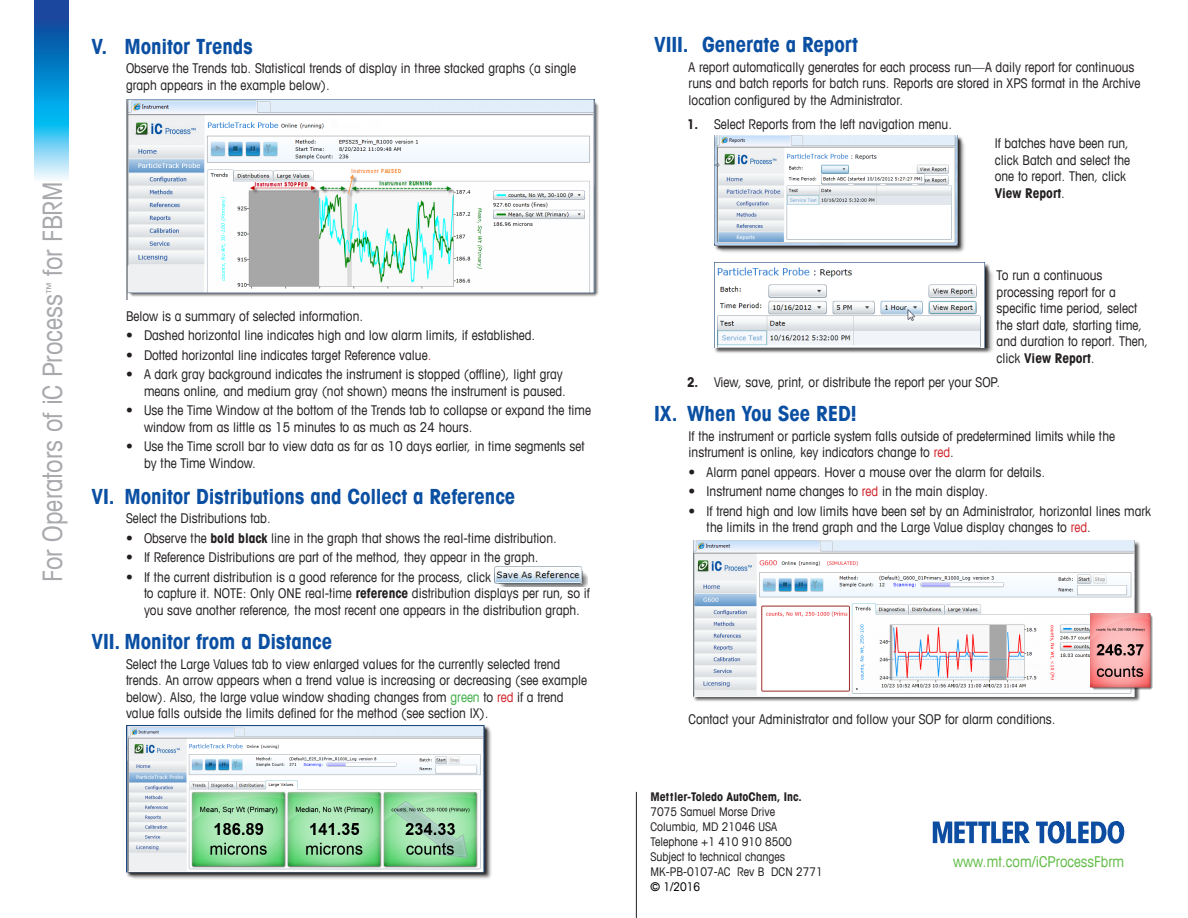
<style>
.page{position:relative;width:1188px;height:918px;background:#fff}
.page>*{position:absolute;margin:0;border:0;box-sizing:border-box;transform-origin:0 0}
.Vertical_text{font:condensed 27px "Avant Garde Com";letter-spacing:-.005em;color:#a8a9ad}
.t1{font:700 condensed 21px "Avant Garde Com";letter-spacing:-.005em;color:#0a4fa2}
.Paragraph_Style_1{font:condensed 15px "Avant Garde Com";color:#60bb46}
.t2{font:condensed 13.5px/16.5px "Avant Garde Com";color:#231f20}
.Address_Block{font:condensed 12px/15px "Avant Garde Com";color:#231f20}
.Address_Block-2{font:700 condensed 12px "Avant Garde Com";color:#231f20}
.Address_Block-3{font:condensed 12px "Avant Garde Com";color:#000}
.s1{color:#d1232a}
.s2{font-weight:700}
.s3{color:#40ae49}
</style>
<div class="page">
<svg style="left:933px;top:821px;width:97px;height:22px"></svg>
<svg style="left:1036px;top:821px;width:88px;height:23px"></svg>
<img style="left:35px;top:0;width:34px;height:179px">
<img style="left:126px;top:99px;width:473px;height:201px">
<img style="left:495px;top:566px;width:92px;height:21px">
<div style="left:126px;top:725px;width:367px;height:155px;background:#231f20;opacity:.75"></div>
<img style="left:126px;top:726px;width:364px;height:151px">
<div style="left:714px;top:136px;width:252px;height:118px;background:#f2f2f2"></div>
<img style="left:714px;top:136px;width:250px;height:116px">
<div style="left:715px;top:263px;width:280px;height:91px;background:#231f20;opacity:.75"></div>
<img style="left:714px;top:263px;width:280px;height:85px">
<hr style="left:636px;top:792px;width:1px;height:126px;background:#231f20">
<div style="left:693px;top:541px;width:448px;height:161px;background:#231f20;opacity:.75"></div>
<img style="left:693px;top:541px;width:441px;height:155px">
<img style="left:1091px;top:614px;width:62px;height:78px">
<p class="t1" style="left:92px;top:33px;width:163px">V. Monitor Trends</p>
<p class="t2" style="left:126px;top:60px;width:452px">Observe the Trends tab. Statistical trends of display in three stacked graphs (a single graph appears in the example below).</p>
<p class="Vertical_text" style="left:36px;top:582px;width:402px;rotate:-90deg">For Operators of iC Process<sup>™</sup> for FBRM</p>
<p class="t2" style="left:126px;top:307px;width:239px">Below is a summary of selected information.</p>
<p class="t2" style="left:126px;top:327px;width:411px">• Dashed horizontal line indicates high and low alarm limits, if established.</p>
<p class="t2" style="left:126px;top:346px;width:307px">• Dotted horizontal line indicates target Reference value<span class="s1">.</span></p>
<p class="t2" style="left:126px;top:366px;width:441px;text-align:right">• A dark gray background indicates the instrument is stopped (offline), light gray means online, and medium gray (not shown) means the instrument is paused.</p>
<p class="t2" style="left:144px;top:402px;width:449px;text-indent:-18px">• Use the Time Window at the bottom of the Trends tab to collapse or expand the time window from as little as 15 minutes to as much as 24 hours.</p>
<p class="t2" style="left:144px;top:438px;width:442px;text-indent:-18px">• Use the Time scroll bar to view data as far as 10 days earlier, in time segments set by the Time Window.</p>
<p class="t1" style="left:92px;top:483px;width:425px">VI. Monitor Distributions and Collect a Reference</p>
<p class="t2" style="left:126px;top:510px;width:146px">Select the Distributions tab.</p>
<p class="t2" style="left:126px;top:529px;width:432px">• Observe the <span class="s2">bold black</span> line in the graph that shows the real-time distribution.</p>
<p class="t2" style="left:126px;top:549px;width:414px">• If Reference Distributions are part of the method, they appear in the graph.</p>
<p class="t2" style="left:144px;top:568px;width:447px;text-indent:-18px">• If the current distribution is a good reference for the process, click<br>to capture it. NOTE: Only ONE real-time <span class="s2">reference</span> distribution displays per run, so if you save another reference, the most recent one appears in the distribution graph.</p>
<p class="t1" style="left:92px;top:628px;width:242px">VII. Monitor from a Distance</p>
<p class="t2" style="left:126px;top:655px;width:463px">Select the Large Values tab to view enlarged values for the currently selected trend trends. An arrow appears when a trend value is increasing or decreasing (see example below). Also, the large value window shading changes from <span class="s3">green</span> to <span class="s1">red</span> if a trend value falls outside the limits defined for the method (see section IX).</p>
<p class="t1" style="left:654px;top:31px;width:205px">VIII. Generate a Report</p>
<p class="t2" style="left:689px;top:58px;width:454px">A report automatically generates for each process run—A daily report for continuous runs and batch reports for batch runs. Reports are stored in XPS format in the Archive location configured by the Administrator.</p>
<p class="t2" style="left:687px;top:115px;width:267px"><span class="s2">1.</span> Select Reports from the left navigation menu.</p>
<p class="t2" style="left:995px;top:135px;width:137px">If batches have been run, click Batch and select the one to report. Then, click<br><span class="s2">View Report</span>.</p>
<p class="t2" style="left:997px;top:267px;width:153px">To run a continuous processing report for a specific time period, select the start date, starting time, and duration to report. Then, click <span class="s2">View Report</span>.</p>
<p class="t2" style="left:687px;top:373px;width:315px"><span class="s2">2.</span> View, save, print, or distribute the report per your SOP.</p>
<p class="t1" style="left:654px;top:400px;width:204px">IX. When You See RED!</p>
<p class="t2" style="left:689px;top:427px;width:428px">If the instrument or particle system falls outside of predetermined limits while the instrument is online, key indicators change to <span class="s1">red</span>.</p>
<p class="t2" style="left:689px;top:463px;width:358px">• Alarm panel appears. Hover a mouse over the alarm for details.</p>
<p class="t2" style="left:689px;top:483px;width:301px">• Instrument name changes to <span class="s1">red</span> in the main display.</p>
<p class="t2" style="left:707px;top:502px;width:446px;text-indent:-18px">• If trend high and low limits have been set by an Administrator, horizontal lines mark the limits in the trend graph and the Large Value display changes to <span class="s1">red</span>.</p>
<p class="t2" style="left:689px;top:711px;width:369px">Contact your Administrator and follow your SOP for alarm conditions.</p>
<p class="Address_Block-2" style="left:651px;top:789px;width:153px">Mettler-Toledo AutoChem, Inc.</p>
<p class="Address_Block" style="left:651px;top:804px;width:126px">7075 Samuel Morse Drive</p>
<p class="Address_Block" style="left:651px;top:819px;width:128px">Columbia, MD 21046 USA</p>
<p class="Address_Block" style="left:651px;top:834px;width:143px">Telephone +1 410 910 8500</p>
<p class="Address_Block" style="left:651px;top:849px;width:174px">Subject to technical changes<br>MK-PB-0107-AC Rev B DCN 2771</p>
<p class="Address_Block-3" style="left:651px;top:880px;width:51px">© 1/2016</p>
<p class="Paragraph_Style_1" style="left:953px;top:853px;width:173px">www.mt.com/iCProcessFbrm</p>
</div>
